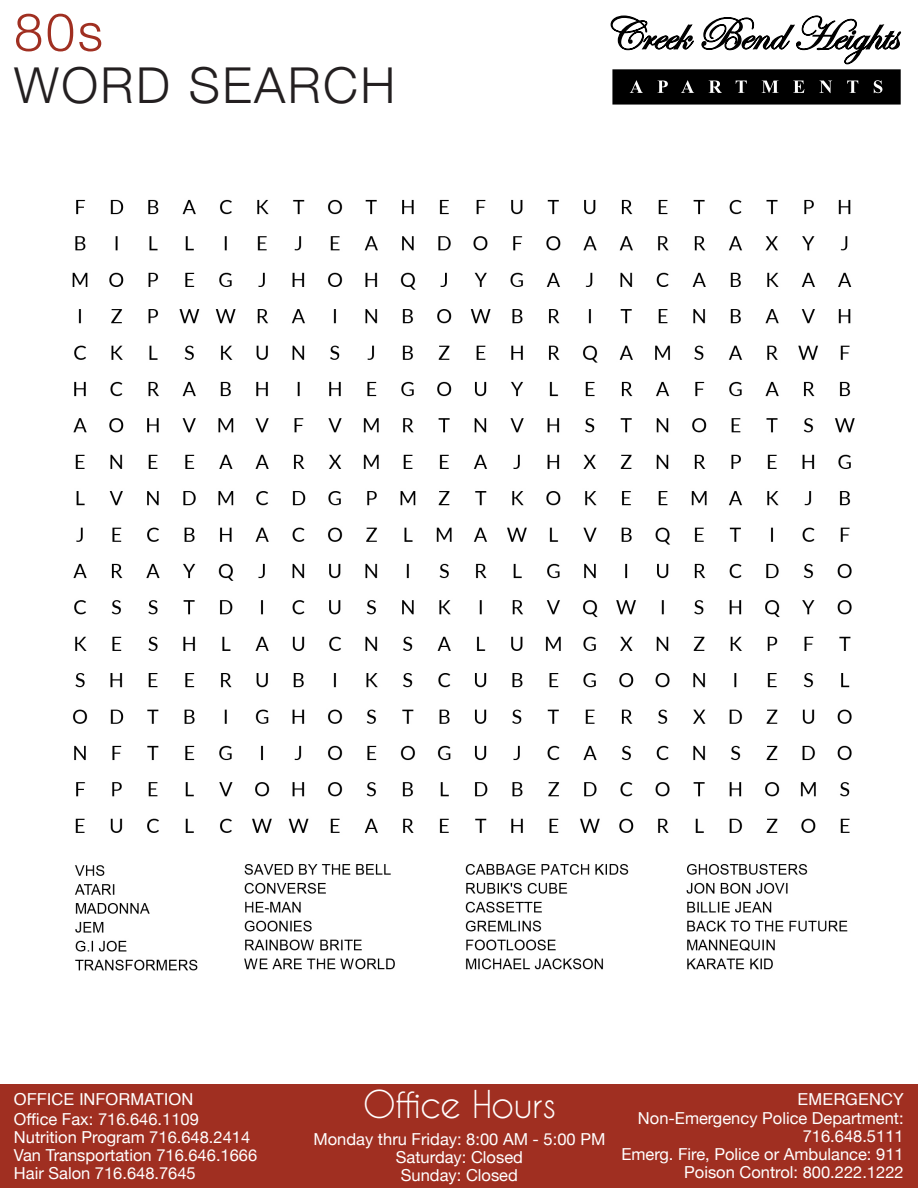
<style>
.page{position:relative;width:918px;height:1188px;background:#fff}
.page>*{position:absolute;margin:0;border:0;box-sizing:border-box;transform-origin:0 0}
.t1{font:300 52.5px "Helvetica Neue";color:#a02f21}
.t2{font:300 49.5px "Helvetica Neue";letter-spacing:.05em;color:#231f20}
.t3{font:36px "Caviar Dreams";letter-spacing:-.02em;color:#fff}
.t4{font:16.5px "Helvetica Neue";color:#fff}
.t5{font:16.5px "Helvetica";color:#fff}
</style>
<div class="page">
<svg style="left:610px;top:15px;width:292px;height:90px"></svg>
<div style="left:0;top:1085px;width:918px;height:103px;background:#a02f21"></div>
<img style="left:72px;top:199px;width:783px;height:772px">
<p class="t1" style="left:14px;top:-10px;width:90px">80s</p>
<p class="t2" style="left:14px;top:46px;width:383px">WORD SEARCH</p>
<p class="t5" style="left:14px;top:1087px;width:181px">OFFICE INFORMATION</p>
<p class="t4" style="left:14px;top:1107px;width:186px">Office Fax: 716.646.1109</p>
<p class="t4" style="left:14px;top:1125px;width:238px">Nutrition Program 716.648.2414</p>
<p class="t4" style="left:14px;top:1143px;width:245px">Van Transportation 716.646.1666</p>
<p class="t4" style="left:14px;top:1161px;width:183px">Hair Salon 716.648.7645</p>
<p class="t3" style="left:363px;top:1082px;width:195px">Office Hours</p>
<p class="t5" style="left:798px;top:1086px;width:108px">EMERGENCY</p>
<p class="t4" style="left:638px;top:1107px;width:267px">Non-Emergency Police Department:</p>
<p class="t4" style="left:803px;top:1125px;width:102px">716.648.5111</p>
<p class="t4" style="left:621px;top:1143px;width:284px">Emerg. Fire, Police or Ambulance: 911</p>
<p class="t4" style="left:684px;top:1161px;width:221px">Poison Control: 800.222.1222</p>
<p class="t4" style="left:313px;top:1127px;width:293px">Monday thru Friday: 8:00 AM - 5:00 PM</p>
<p class="t4" style="left:396px;top:1145px;width:129px">Saturday: Closed</p>
<p class="t4" style="left:401px;top:1163px;width:119px">Sunday: Closed</p>
</div>
